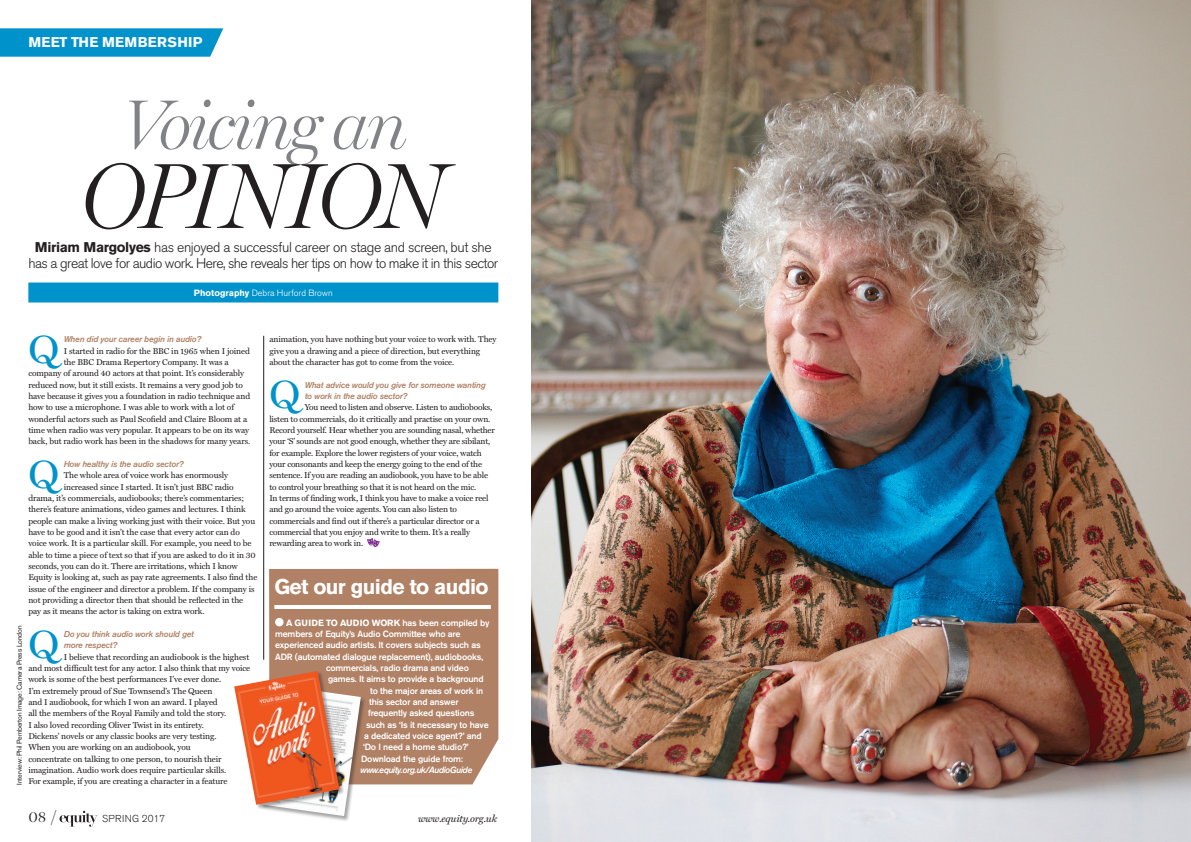
<style>
.page{position:relative;width:1191px;height:842px;background:#fff}
.page>*{position:absolute;margin:0;border:0;box-sizing:border-box;transform-origin:0 0}
.Equity_Headline{font:italic 300 93.2px "Miller Display";letter-spacing:-.045em;color:#231f20}
.Equity_Headline-2{font:italic 300 70.3px "Miller Display";letter-spacing:-.04em;color:#808285}
.Equity_Q_A{font:39.6px "Miller Display";color:#0093cb}
.NEWS_Headline_Revers{font:700 21px "Akzidenz Grotesk BE";letter-spacing:-.03em;color:#fff}
.t1{font:300 16px "Miller Display";color:#231f20}
.Equity_Standfirst{font:300 14px/16px "Akzidenz Grotesk BE";letter-spacing:-.04em;color:#231f20;text-align:center}
.t2{font:700 14px "Akzidenz Grotesk BE";letter-spacing:.02em;color:#fff}
.t3{font:italic 10px "Miller Text";letter-spacing:-.02em;color:#231f20}
.t4{font:300 10px "Akzidenz Grotesk BE";letter-spacing:.03em;color:#231f20}
.NEWS_Copy_First_line{font:500 9px "Akzidenz Grotesk BE";letter-spacing:-.02em;color:#fff}
.NEWS_Copy_First_line-2{font:italic 500 9px/11.3px "Akzidenz Grotesk BE";letter-spacing:-.05em;color:#fff}
.NEWS_Copy_First_line-3{font:700 9px "Akzidenz Grotesk BE";letter-spacing:.02em;color:#fff}
.Equity_Standfirst-2{font:300 9px "Akzidenz Grotesk BE";color:#fff}
.Equity_Copy_No_inden{font:8.5px/11.3px "Miller Text";letter-spacing:-.01em;color:#231f20}
.Equity_Q_A-2{font:italic 500 8.5px/11.3px "Akzidenz Grotesk BE";letter-spacing:-.02em;color:#b08165}
.Equity_Caption{font:7px "Akzidenz Grotesk BE";letter-spacing:-.02em;color:#231f20}
.s1{font-weight:700}
.s2{font-weight:500}
.s3{font-style:normal}
</style>
<div class="page">
<svg style="left:0;top:28px;width:223px;height:29px;background:#0c98cd"></svg>
<svg style="left:60px;top:811px;width:37px;height:16px"></svg>
<img style="left:531px;top:0;width:660px;height:842px">
<div style="left:28px;top:282px;width:470px;height:20px;background:#0093cb"></div>
<hr style="left:263px;top:336px;width:1px;height:324px;background:#231f20">
<div style="left:269px;top:569px;width:229px;height:215px;background:#b08165"></div>
<hr style="left:274px;top:605px;width:217px;height:4px;background:#fff">
<div style="left:275px;top:618px;width:8px;height:8px;background:#fff;border-radius:50%"></div>
<div style="left:260px;top:685px;width:106px;height:137px;background:#231f20;opacity:.4"></div>
<img style="left:260px;top:685px;width:101px;height:131px">
<div style="left:234px;top:671px;width:111px;height:139px;background:#231f20;opacity:.4"></div>
<img style="left:234px;top:671px;width:105px;height:134px">
<svg style="left:367px;top:538px;width:13px;height:9px"></svg>
<p class="t2" style="left:28px;top:35px;width:176px">MEET THE MEMBERSHIP</p>
<p class="Equity_Headline-2" style="left:123px;top:83px;width:286px">Voicing an</p>
<p class="Equity_Headline" style="left:81px;top:141px;width:367px">OPINION</p>
<p class="Equity_Standfirst" style="left:28px;top:240px;width:471px"><span class="s1">Miriam Margolyes</span> has enjoyed a successful career on stage and screen, but she has a great love for audio work. Here, she reveals her tips on how to make it in this sector</p>
<p class="Equity_Standfirst-2" style="left:194px;top:288px;width:140px"><span class="s1">Photography</span> Debra Hurford Brown</p>
<p class="Equity_Q_A" style="left:28px;top:326px;width:33px">Q</p>
<p class="Equity_Q_A-2" style="left:64px;top:334px;width:139px">When did your career begin in audio?</p>
<p class="Equity_Copy_No_inden" style="left:64px;top:345px;width:188px">I started in radio for the BBC in 1965 when I joined</p>
<p class="Equity_Copy_No_inden" style="left:64px;top:356px;width:166px">the BBC Drama Repertory Company. It was a</p>
<p class="Equity_Copy_No_inden" style="left:28px;top:368px;width:217px">company of around 40 actors at that point. It’s considerably</p>
<p class="Equity_Copy_No_inden" style="left:28px;top:379px;width:216px">reduced now, but it still exists. It remains a very good job to</p>
<p class="Equity_Copy_No_inden" style="left:28px;top:390px;width:223px">have because it gives you a foundation in radio technique and</p>
<p class="Equity_Copy_No_inden" style="left:28px;top:402px;width:207px">how to use a microphone. I was able to work with a lot of</p>
<p class="Equity_Copy_No_inden" style="left:28px;top:413px;width:220px">wonderful actors such as Paul Scofield and Claire Bloom at a</p>
<p class="Equity_Copy_No_inden" style="left:28px;top:424px;width:222px">time when radio was very popular. It appears to be on its way</p>
<p class="Equity_Copy_No_inden" style="left:28px;top:436px;width:223px">back, but radio work has been in the shadows for many years.</p>
<p class="Equity_Q_A" style="left:28px;top:451px;width:33px">Q</p>
<p class="Equity_Q_A-2" style="left:64px;top:458px;width:121px">How healthy is the audio sector?</p>
<p class="Equity_Copy_No_inden" style="left:64px;top:470px;width:166px">The whole area of voice work has enormously</p>
<p class="Equity_Copy_No_inden" style="left:64px;top:481px;width:171px">increased since I started. It isn’t just BBC radio</p>
<p class="Equity_Copy_No_inden" style="left:28px;top:492px;width:218px">drama, it’s commercials, audiobooks; there’s commentaries;</p>
<p class="Equity_Copy_No_inden" style="left:28px;top:504px;width:219px">there’s feature animations, video games and lectures. I think</p>
<p class="Equity_Copy_No_inden" style="left:28px;top:515px;width:228px">people can make a living working just with their voice. But you</p>
<p class="Equity_Copy_No_inden" style="left:28px;top:526px;width:213px">have to be good and it isn’t the case that every actor can do</p>
<p class="Equity_Copy_No_inden" style="left:28px;top:538px;width:225px">voice work. It is a particular skill. For example, you need to be</p>
<p class="Equity_Copy_No_inden" style="left:28px;top:549px;width:229px">able to time a piece of text so that if you are asked to do it in 30</p>
<p class="Equity_Copy_No_inden" style="left:28px;top:560px;width:211px">seconds, you can do it. There are irritations, which I know</p>
<p class="Equity_Copy_No_inden" style="left:28px;top:572px;width:230px">Equity is looking at, such as pay rate agreements. I also find the</p>
<p class="Equity_Copy_No_inden" style="left:28px;top:583px;width:228px">issue of the engineer and director a problem. If the company is</p>
<p class="Equity_Copy_No_inden" style="left:28px;top:594px;width:216px">not providing a director then that should be reflected in the</p>
<p class="Equity_Copy_No_inden" style="left:28px;top:606px;width:178px">pay as it means the actor is taking on extra work.</p>
<p class="Equity_Q_A" style="left:28px;top:621px;width:33px">Q</p>
<p class="Equity_Q_A-2" style="left:64px;top:628px;width:132px">Do you think audio work should get more respect?</p>
<p class="Equity_Caption" style="left:15px;top:784px;width:160px;rotate:-90deg">Interview: Phil Pemberton Image: Camera Press London</p>
<p class="Equity_Copy_No_inden" style="left:28px;top:651px;width:223px;text-indent:35px">I believe that recording an audiobook is the highest and most difficult test for any actor. I also think that my voice work is some of the best performances I’ve ever done.<br>I’m extremely proud of Sue Townsend’s The Queen<br>and I audiobook, for which I won an award. I played<br>all the members of the Royal Family and told the story.<br>I also loved recording Oliver Twist in its entirety.<br>Dickens’ novels or any classic books are very testing.<br>When you are working on an audiobook, you<br>concentrate on talking to one person, to nourish their imagination. Audio work does require particular skills.<br>For example, if you are creating a character in a feature</p>
<p class="Equity_Copy_No_inden" style="left:269px;top:334px;width:229px">animation, you have nothing but your voice to work with. They give you a drawing and a piece of direction, but everything about the character has got to come from the voice.</p>
<p class="Equity_Q_A" style="left:269px;top:371px;width:33px">Q</p>
<p class="Equity_Q_A-2" style="left:305px;top:379px;width:182px">What advice would you give for someone wanting to work in the audio sector?</p>
<p class="Equity_Copy_No_inden" style="left:269px;top:402px;width:227px;text-indent:35px">You need to listen and observe. Listen to audiobooks, listen to commercials, do it critically and practise on your own.<br>Record yourself. Hear whether you are sounding nasal, whether your ‘S’ sounds are not good enough, whether they are sibilant, for example. Explore the lower registers of your voice, watch your consonants and keep the energy going to the end of the sentence. If you are reading an audiobook, you have to be able to control your breathing so that it is not heard on the mic.</p>
<p class="Equity_Copy_No_inden" style="left:269px;top:492px;width:221px">In terms of finding work, I think you have to make a voice reel and go around the voice agents. You can also listen to commercials and find out if there’s a particular director or a commercial that you enjoy and write to them. It’s a really rewarding area to work in.</p>
<p class="NEWS_Headline_Revers" style="left:274px;top:574px;width:216px">Get our guide to audio</p>
<p class="NEWS_Copy_First_line-3" style="left:286px;top:617px;width:205px">A GUIDE TO AUDIO WORK <span class="s2">has been compiled by</span></p>
<p class="NEWS_Copy_First_line" style="left:275px;top:628px;width:187px">members of Equity’s Audio Committee who are</p>
<p class="NEWS_Copy_First_line" style="left:275px;top:640px;width:207px">experienced audio artists. It covers subjects such as</p>
<p class="NEWS_Copy_First_line" style="left:275px;top:651px;width:210px">ADR (automated dialogue replacement), audiobooks,</p>
<p class="NEWS_Copy_First_line" style="left:326px;top:662px;width:144px">commercials, radio drama and video</p>
<p class="NEWS_Copy_First_line" style="left:328px;top:674px;width:157px">games. It aims to provide a background</p>
<p class="NEWS_Copy_First_line" style="left:370px;top:685px;width:115px">to the major areas of work in</p>
<p class="NEWS_Copy_First_line" style="left:369px;top:696px;width:91px">this sector and answer</p>
<p class="NEWS_Copy_First_line" style="left:368px;top:708px;width:108px">frequently asked questions</p>
<p class="NEWS_Copy_First_line" style="left:366px;top:719px;width:124px">such as ‘Is it necessary to have</p>
<p class="NEWS_Copy_First_line" style="left:364px;top:730px;width:119px">a dedicated voice agent?’ and</p>
<p class="NEWS_Copy_First_line" style="left:363px;top:742px;width:107px">‘Do I need a home studio?’</p>
<p class="NEWS_Copy_First_line-2" style="left:360px;top:753px;width:114px"><span class="s3">Download the guide from: </span>www.equity.org.uk/AudioGuide</p>
<p class="t1" style="left:28px;top:807px;width:30px">08 /</p>
<p class="t4" style="left:102px;top:813px;width:65px">SPRING 2017</p>
<p class="t3" style="left:418px;top:813px;width:81px">www.equity.org.uk</p>
</div>
